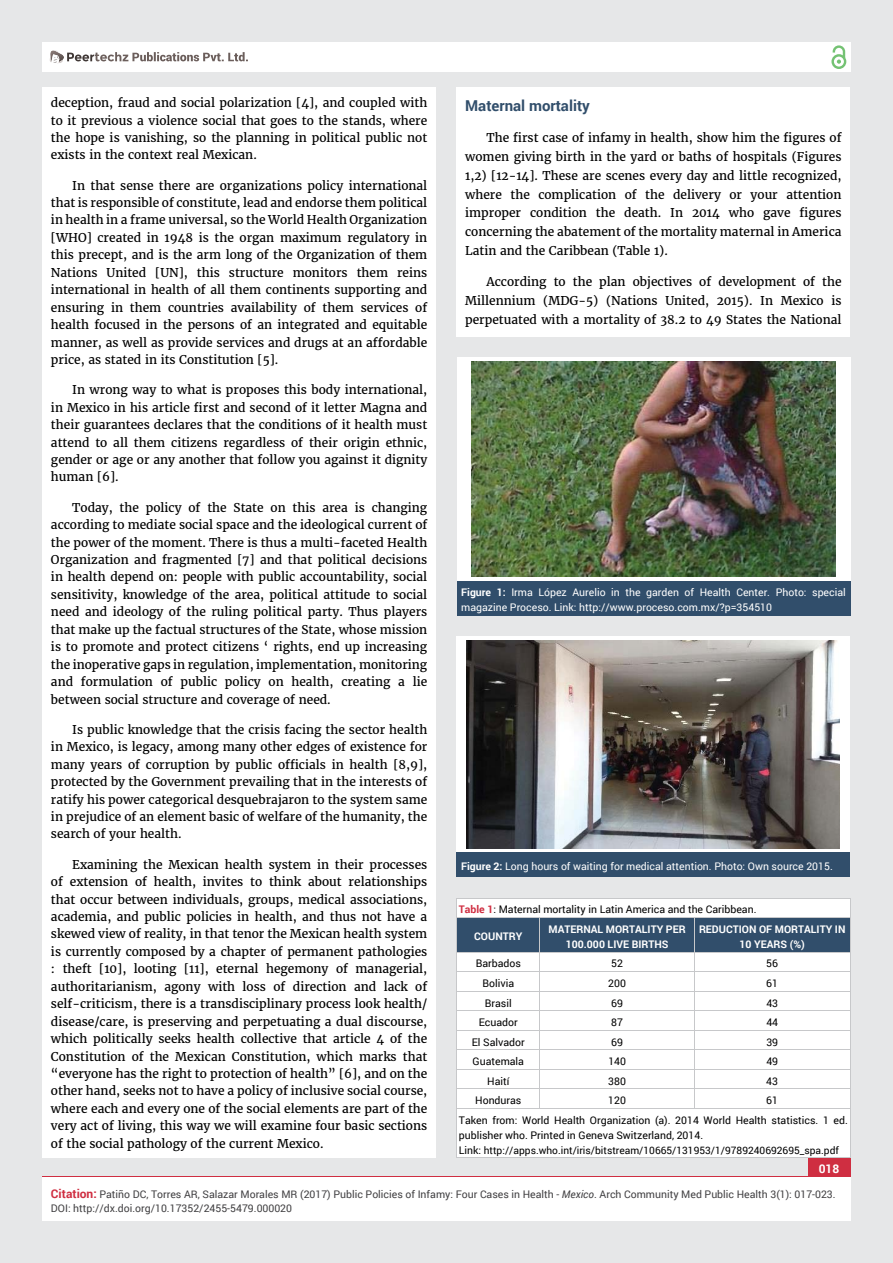
<style>
.page{position:relative;width:893px;height:1263px;background:#e6e7e8}
.page>*{position:absolute;margin:0;border:0;box-sizing:border-box;transform-origin:0 0}
.t1{font:700 15px "Roboto";color:#314e6b}
.t2{font:12px/17.4px "Merriweather";color:#000;text-align:justify}
.t3{font:700 12px "Roboto";color:#fff}
.t4{font:10.5px/13.5px "Roboto";color:#414042}
.t5{font:10.5px/19.5px "Roboto";color:#000}
.t6{font:10.5px/15px "Roboto";color:#fff}
.t7{font:700 10.5px/15px "Roboto";color:#fff;text-align:center}
.t8{font:10.2px "Roboto";color:#000}
.s1{font-weight:700}
.s2{font-weight:700;color:#cf2e41}
.s3{font-size:10.5px}
.s4{font-weight:700;font-size:12px;color:#cf2e41}
.s5{font-style:italic}
</style>
<div class="page">
<div style="left:42px;top:43px;width:808px;height:29px;background:#fff"></div>
<div style="left:831px;top:54px;width:15px;height:15px;border:2px solid #74c273;border-radius:50%"></div>
<svg style="left:831px;top:45px;width:15px;height:19px"></svg>
<div style="left:808px;top:1157px;width:42px;height:43px;background:#cf2e41"></div>
<svg style="left:49px;top:50px;width:199px;height:14px"></svg>
<div style="left:42px;top:1177px;width:809px;height:43px;background:#fff"></div>
<div style="left:42px;top:87px;width:394px;height:1070px;background:#fff"></div>
<div style="left:457px;top:87px;width:393px;height:249px;background:#fff"></div>
<div style="left:457px;top:358px;width:393px;height:223px;background:#fff"></div>
<div style="left:457px;top:581px;width:393px;height:34px;background:#314e6b"></div>
<img style="left:472px;top:362px;width:363px;height:215px">
<div style="left:457px;top:637px;width:393px;height:215px;background:linear-gradient(to right,#fff,#fff)"></div>
<div style="left:457px;top:852px;width:393px;height:25px;background:#314e6b"></div>
<img style="left:467px;top:641px;width:373px;height:207px">
<div style="left:457px;top:1109px;width:393px;height:49px;background:#fff"></div>
<svg style="left:457px;top:898px;width:394px;height:210px;background:#dadfe4"></svg>
<hr style="left:457px;top:1108px;width:83px;height:1px;background:#c7c8ca">
<hr style="left:540px;top:1108px;width:310px;height:1px;background:#c7c8ca">
<hr style="left:850px;top:1108px;width:1px;height:50px;background:#c7c8ca">
<hr style="left:457px;top:1158px;width:393px;height:1px;background:#c7c8ca">
<p class="t2" style="left:51px;top:94px;width:378px">deception, fraud and social polarization [4], and coupled with to it previous a violence social that goes to the stands, where the hope is vanishing, so the planning in political public not exists in the context real Mexican.</p>
<p class="t2" style="left:51px;top:177px;width:378px;text-indent:21px">In that sense there are organizations policy international that is responsible of constitute, lead and endorse them political in health in a frame universal, so the World Health Organization [WHO] created in 1948 is the organ maximum regulatory in this precept, and is the arm long of the Organization of them Nations United [UN], this structure monitors them reins international in health of all them continents supporting and ensuring in them countries availability of them services of health focused in the persons of an integrated and equitable manner, as well as provide services and drugs at an affordable price, as stated in its Constitution [5].</p>
<p class="t2" style="left:51px;top:381px;width:378px;text-indent:21px">In wrong way to what is proposes this body international, in Mexico in his article first and second of it letter Magna and their guarantees declares that the conditions of it health must attend to all them citizens regardless of their origin ethnic, gender or age or any another that follow you against it dignity human [6].</p>
<p class="t2" style="left:51px;top:499px;width:378px;text-indent:21px">Today, the policy of the State on this area is changing according to mediate social space and the ideological current of the power of the moment. There is thus a multi-faceted Health Organization and fragmented [7] and that political decisions in health depend on: people with public accountability, social sensitivity, knowledge of the area, political attitude to social need and ideology of the ruling political party. Thus players that make up the factual structures of the State, whose mission is to promote and protect citizens ‘ rights, end up increasing the inoperative gaps in regulation, implementation, monitoring and formulation of public policy on health, creating a lie between social structure and coverage of need.</p>
<p class="t2" style="left:51px;top:721px;width:378px;text-indent:21px">Is public knowledge that the crisis facing the sector health in Mexico, is legacy, among many other edges of existence for many years of corruption by public officials in health [8,9], protected by the Government prevailing that in the interests of ratify his power categorical desquebrajaron to the system same in prejudice of an element basic of welfare of the humanity, the search of your health.</p>
<p class="t2" style="left:51px;top:856px;width:378px;text-indent:21px">Examining the Mexican health system in their processes of extension of health, invites to think about relationships that occur between individuals, groups, medical associations, academia, and public policies in health, and thus not have a skewed view of reality, in that tenor the Mexican health system is currently composed by a chapter of permanent pathologies : theft [10], looting [11], eternal hegemony of managerial, authoritarianism, agony with loss of direction and lack of self-criticism, there is a transdisciplinary process look health/ disease/care, is preserving and perpetuating a dual discourse, which politically seeks health collective that article 4 of the Constitution of the Mexican Constitution, which marks that “everyone has the right to protection of health” [6], and on the other hand, seeks not to have a policy of inclusive social course, where each and every one of the social elements are part of the very act of living, this way we will examine four basic sections of the social pathology of the current Mexico.</p>
<p class="t1" style="left:465px;top:95px;width:126px">Maternal mortality</p>
<p class="t2" style="left:465px;top:129px;width:378px;line-height:18.8px;text-indent:21px">The first case of infamy in health, show him the figures of women giving birth in the yard or baths of hospitals (Figures 1,2) [12-14]. These are scenes every day and little recognized, where the complication of the delivery or your attention improper condition the death. In 2014 who gave figures concerning the abatement of the mortality maternal in America Latin and the Caribbean (Table 1).</p>
<p class="t2" style="left:465px;top:273px;width:378px;line-height:18.8px;text-indent:21px">According to the plan objectives of development of the Millennium (MDG-5) (Nations United, 2015). In Mexico is perpetuated with a mortality of 38.2 to 49 States the National</p>
<p class="t6" style="left:461px;top:584px;width:386px"><span class="s1">Figure 1:</span> Irma López Aurelio in the garden of Health Center. Photo: special magazine Proceso. Link: http://www.proceso.com.mx/?p=354510</p>
<p class="t6" style="left:461px;top:859px;width:373px"><span class="s1">Figure 2:</span> Long hours of waiting for medical attention. Photo: Own source 2015.</p>
<p class="t5" style="left:459px;top:900px;width:299px"><span class="s2">Table 1</span>: Maternal mortality in Latin America and the Caribbean.</p>
<p class="t7" style="left:474px;top:929px;width:50px">COUNTRY</p>
<p class="t7" style="left:549px;top:921px;width:139px">MATERNAL MORTALITY PER<br>100.000 LIVE BIRTHS</p>
<p class="t7" style="left:699px;top:921px;width:148px">REDUCTION OF MORTALITY IN<br>10 YEARS (%)</p>
<p class="t5" style="left:476px;top:954px;width:47px">Barbados</p>
<p class="t5" style="left:611px;top:954px;width:13px">52</p>
<p class="t5" style="left:766px;top:954px;width:13px">56</p>
<p class="t5" style="left:482px;top:973px;width:33px">Bolivia</p>
<p class="t5" style="left:608px;top:973px;width:19px">200</p>
<p class="t5" style="left:766px;top:973px;width:13px">61</p>
<p class="t5" style="left:485px;top:993px;width:28px">Brasil</p>
<p class="t5" style="left:611px;top:993px;width:13px">69</p>
<p class="t5" style="left:766px;top:993px;width:13px">43</p>
<p class="t5" style="left:479px;top:1012px;width:40px">Ecuador</p>
<p class="t5" style="left:611px;top:1012px;width:13px">87</p>
<p class="t5" style="left:766px;top:1012px;width:13px">44</p>
<p class="t5" style="left:472px;top:1032px;width:54px">El Salvador</p>
<p class="t5" style="left:611px;top:1032px;width:13px">69</p>
<p class="t5" style="left:766px;top:1032px;width:13px">39</p>
<p class="t5" style="left:473px;top:1051px;width:53px">Guatemala</p>
<p class="t5" style="left:608px;top:1051px;width:19px">140</p>
<p class="t5" style="left:766px;top:1051px;width:13px">49</p>
<p class="t5" style="left:487px;top:1071px;width:24px">Haití</p>
<p class="t5" style="left:608px;top:1071px;width:19px">380</p>
<p class="t5" style="left:766px;top:1071px;width:13px">43</p>
<p class="t5" style="left:475px;top:1090px;width:48px">Honduras</p>
<p class="t5" style="left:608px;top:1090px;width:19px">120</p>
<p class="t5" style="left:459px;top:1090px;width:391px;text-indent:307px">61<br>Taken from: World Health Organization (a). 2014 World Health statistics. 1 ed.</p>
<p class="t5" style="left:459px;top:1125px;width:246px">publisher who. Printed in Geneva Switzerland, 2014.</p>
<p class="t8" style="left:459px;top:1143px;width:382px"><span class="s3">Link:</span> http://apps.who.int/iris/bitstream/10665/131953/1/9789240692695_spa.pdf</p>
<p class="t3" style="left:819px;top:1161px;width:22px">018</p>
<p class="t4" style="left:51px;top:1188px;width:793px"><span class="s4">Citation:</span> Otulo P, Ngotiek P, Yiaile AL, Serrem CK, Menge D, et al. (2017) An Assessment of the Need to Establish a Nursing Training Institution in Narok County, Kenya.</p>
<p class="t4" style="left:51px;top:1188px;width:786px;text-indent:48px">Patiño DC, Torres AR, Salazar Morales MR (2017) Public Policies of Infamy: Four Cases in Health - <span class="s5">Mexico</span>. Arch Community Med Public Health 3(1): 017-023.<br>DOI: http://dx.doi.org/10.17352/2455-5479.000020</p>
</div>
